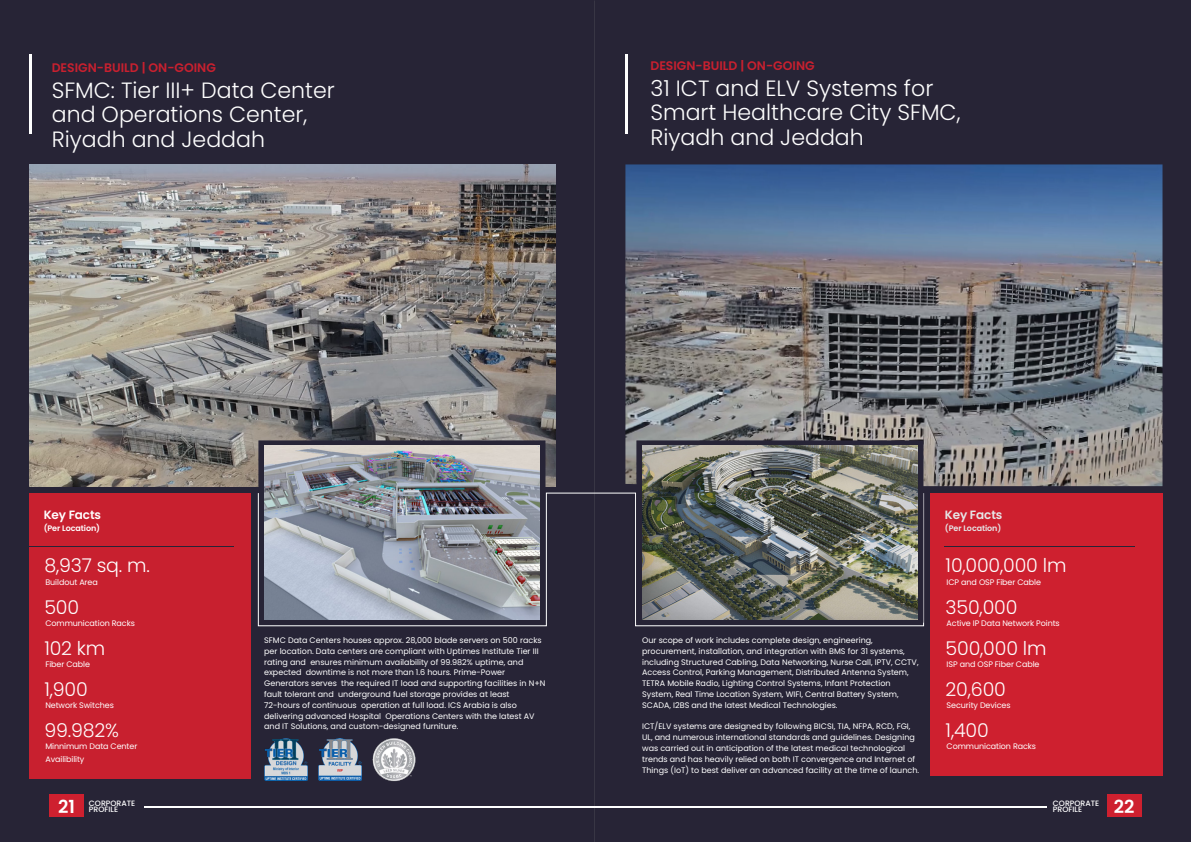
<style>
.page{position:relative;width:1191px;height:842px;background:#272436}
.page>*{position:absolute;margin:0;border:0;box-sizing:border-box;transform-origin:0 0}
.t1{font:300 22.1px/24.3px "Poppins";color:#fff}
.t2{font:300 19px "Poppins";letter-spacing:-.01em;color:#fff}
.t3{font:600 18px "Poppins";color:#fff}
.t4{font:600 12.4px "Poppins";color:#c8202f}
.t5{font:600 12px "Poppins";letter-spacing:-.01em;color:#fff}
.t6{font:600 12px "Poppins";letter-spacing:-.01em;color:#e6e7e8}
.t7{font:8px/10.8px "Poppins";color:#fff}
.t8{font:600 8px "Poppins";letter-spacing:-.01em;color:#fff}
.t9{font:600 8px "Poppins";letter-spacing:-.01em;color:#e6e7e8}
.t10{font:500 7.7px/6.5px "Poppins";color:#fff}
</style>
<div class="page">
<div style="left:49px;top:795px;width:35px;height:22px;background:#ce202f"></div>
<hr style="left:144px;top:806px;width:451px;height:1px;background:#fff">
<div style="left:1107px;top:795px;width:34px;height:22px;background:#ce202f"></div>
<hr style="left:595px;top:806px;width:452px;height:1px;background:#fff">
<img style="left:29px;top:164px;width:526px;height:322px">
<div style="left:29px;top:494px;width:221px;height:285px;background:#c8202f"></div>
<hr style="left:29px;top:546px;width:205px;height:1px;background:#272436">
<div style="left:258px;top:440px;width:287px;height:183px;background:#272436;border:1px solid #272436"></div>
<hr style="left:29px;top:54px;width:3px;height:80px;background:#fff">
<img style="left:625px;top:164px;width:537px;height:322px">
<hr style="left:625px;top:54px;width:2px;height:80px;background:#fff">
<div style="left:930px;top:494px;width:232px;height:282px;background:#ce202f"></div>
<hr style="left:944px;top:546px;width:191px;height:1px;background:#272436">
<svg style="left:257px;top:492px;width:667px;height:135px"></svg>
<div style="left:636px;top:440px;width:287px;height:183px;background:#272436;border:1px solid #272436"></div>
<img style="left:642px;top:445px;width:275px;height:175px">
<img style="left:264px;top:445px;width:276px;height:175px">
<img style="left:372px;top:738px;width:44px;height:44px">
<img style="left:264px;top:738px;width:43px;height:43px">
<img style="left:318px;top:738px;width:43px;height:43px">
<h3 class="t4" style="left:52px;top:61px;width:166px">DESIGN-BUILD | ON-GOING</h3>
<h1 class="t1" style="left:52px;top:78px;width:285px">SFMC: Tier III+ Data Center and Operations Center,<br>Riyadh and Jeddah</h1>
<h3 class="t4" style="left:650px;top:59px;width:166px">DESIGN-BUILD | ON-GOING</h3>
<h1 class="t1" style="left:650px;top:76px;width:311px">31 ICT and ELV Systems for<br>Smart Healthcare City SFMC,<br>Riyadh and Jeddah</h1>
<h3 class="t5" style="left:44px;top:508px;width:59px">Key Facts</h3>
<p class="t8" style="left:44px;top:524px;width:58px">(Per Location)</p>
<h2 class="t2" style="left:44px;top:555px;width:107px">8,937 sq. m.</h2>
<p class="t7" style="left:45px;top:577px;width:54px">Buildout Area</p>
<h2 class="t2" style="left:44px;top:596px;width:36px">500</h2>
<p class="t7" style="left:45px;top:618px;width:91px">Communication Racks</p>
<h2 class="t2" style="left:44px;top:637px;width:62px">102 km</h2>
<p class="t7" style="left:45px;top:659px;width:46px">Fiber Cable</p>
<h2 class="t2" style="left:44px;top:678px;width:45px">1,900</h2>
<p class="t7" style="left:45px;top:700px;width:70px">Network Switches</p>
<h2 class="t2" style="left:44px;top:719px;width:76px">99.982%</h2>
<p class="t7" style="left:45px;top:739px;width:93px;line-height:13.1px">Minnimum Data Center<br>Availibility</p>
<p class="t7" style="left:264px;top:635px;width:283px">SFMC Data Centers houses approx. 28,000 blade servers on 500 racks per location. Data centers are compliant with Uptimes Institute Tier III rating and ensures minimum availability of 99.982% uptime, and expected downtime is not more than 1.6 hours. Prime-Power Generators serves the required IT load and supporting facilities in N+N fault tolerant and underground fuel storage provides at least 72-hours of continuous operation at full load. ICS Arabia is also delivering advanced Hospital Operations Centers with the latest AV and IT Solutions, and custom-designed furniture.</p>
<p class="t7" style="left:642px;top:635px;width:278px">Our scope of work includes complete design, engineering, procurement, installation, and integration with BMS for 31 systems, including Structured Cabling, Data Networking, Nurse Call, IPTV, CCTV, Access Control, Parking Management, Distributed Antenna System, TETRA Mobile Radio, Lighting Control Systems, Infant Protection System, Real Time Location System, WIFI, Central Battery System, SCADA, I2BS and the latest Medical Technologies.</p>
<p class="t7" style="left:642px;top:721px;width:278px">ICT/ELV systems are designed by following BICSI, TIA, NFPA, RCD, FGI, UL, and numerous international standards and guidelines. Designing was carried out in anticipation of the latest medical technological trends and has heavily relied on both IT convergence and Internet of Things (IoT) to best deliver an advanced facility at the time of launch.</p>
<h3 class="t6" style="left:945px;top:508px;width:59px">Key Facts</h3>
<p class="t9" style="left:945px;top:524px;width:58px">(Per Location)</p>
<h2 class="t2" style="left:945px;top:555px;width:122px">10,000,000 lm</h2>
<p class="t7" style="left:946px;top:577px;width:96px">ICP and OSP Fiber Cable</p>
<h2 class="t2" style="left:945px;top:596px;width:73px">350,000</h2>
<p class="t7" style="left:946px;top:618px;width:115px">Active IP Data Network Points</p>
<h2 class="t2" style="left:945px;top:637px;width:102px">500,000 lm</h2>
<p class="t7" style="left:946px;top:659px;width:94px">ISP and OSP Fiber Cable</p>
<h2 class="t2" style="left:945px;top:678px;width:62px">20,600</h2>
<p class="t7" style="left:946px;top:700px;width:65px">Security Devices</p>
<h2 class="t2" style="left:945px;top:719px;width:45px">1,400</h2>
<p class="t7" style="left:946px;top:740px;width:91px">Communication Racks</p>
<h3 class="t3" style="left:58px;top:797px;width:18px">21</h3>
<p class="t10" style="left:89px;top:806px;width:31px">PROFILE</p>
<p class="t10" style="left:1053px;top:800px;width:48px">CORPORATE<br>PROFILE</p>
<h3 class="t3" style="left:1113px;top:797px;width:22px">22</h3>
<p class="t10" style="left:89px;top:800px;width:48px">CORPORATE</p>
</div>
